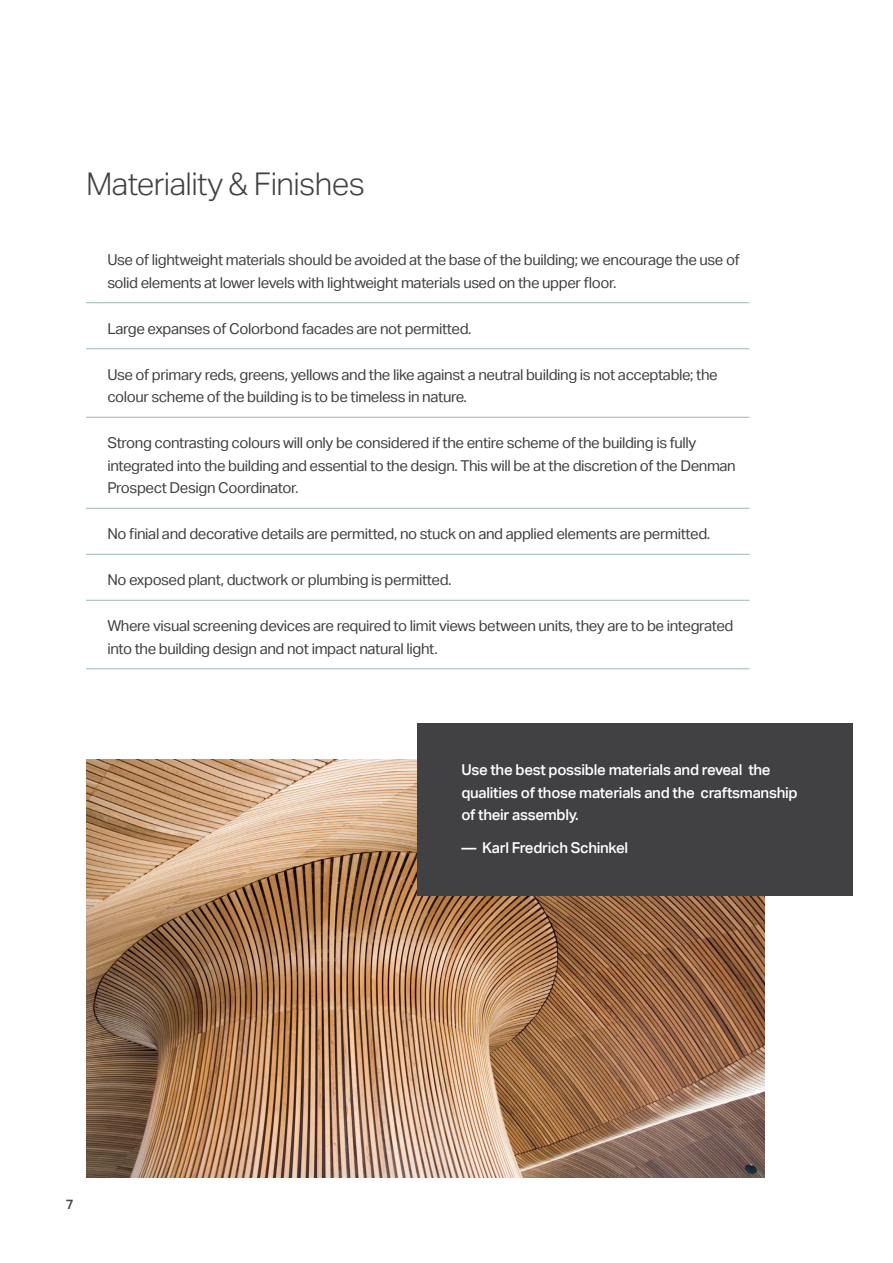
<style>
.page{position:relative;width:893px;height:1263px;background:#fff}
.page>*{position:absolute;margin:0;border:0;box-sizing:border-box;transform-origin:0 0}
.t1{font:300 31.5px "Aktiv Grotesk";letter-spacing:-.02em;color:#414042}
.t2{font:15px/22.5px "Aktiv Grotesk";letter-spacing:-.025em;color:#414042}
.t3{font:500 15px/22.5px "Aktiv Grotesk";letter-spacing:-.02em;color:#fff}
.t4{font:500 13.5px "Aktiv Grotesk";color:#414042}
</style>
<div class="page">
<img style="left:86px;top:759px;width:679px;height:419px">
<hr style="left:86px;top:302px;width:663px;height:1px;background:#9db7b4">
<hr style="left:86px;top:348px;width:663px;height:1px;background:#9db7b4">
<hr style="left:86px;top:417px;width:663px;height:1px;background:#9db7b4">
<hr style="left:86px;top:508px;width:663px;height:1px;background:#9db7b4">
<hr style="left:86px;top:554px;width:663px;height:1px;background:#9db7b4">
<hr style="left:86px;top:600px;width:663px;height:1px;background:#9db7b4">
<hr style="left:86px;top:668px;width:663px;height:1px;background:#9db7b4">
<div style="left:417px;top:723px;width:436px;height:172px;background:#414042"></div>
<h1 class="t1" style="left:86px;top:165px;width:280px">Materiality &amp; Finishes</h1>
<p class="t2" style="left:107px;top:249px;width:634px">Use of lightweight materials should be avoided at the base of the building; we encourage the use of solid elements at lower levels with lightweight materials used on the upper floor.</p>
<p class="t2" style="left:107px;top:317px;width:366px">Large expanses of Colorbond facades are not permitted.</p>
<p class="t2" style="left:107px;top:363px;width:612px">Use of primary reds, greens, yellows and the like against a neutral building is not acceptable; the colour scheme of the building is to be timeless in nature.</p>
<p class="t2" style="left:107px;top:432px;width:630px">Strong contrasting colours will only be considered if the entire scheme of the building is fully integrated into the building and essential to the design. This will be at the discretion of the Denman<br>Prospect Design Coordinator.</p>
<p class="t2" style="left:107px;top:523px;width:604px">No finial and decorative details are permitted, no stuck on and applied elements are permitted.</p>
<p class="t2" style="left:107px;top:569px;width:346px">No exposed plant, ductwork or plumbing is permitted.</p>
<p class="t2" style="left:107px;top:615px;width:628px">Where visual screening devices are required to limit views between units, they are to be integrated into the building design and not impact natural light.</p>
<p class="t3" style="left:461px;top:758px;width:338px">Use the best possible materials and reveal the qualities of those materials and the craftsmanship of their assembly.</p>
<p class="t3" style="left:461px;top:836px;width:168px">— Karl Fredrich Schinkel</p>
<p class="t4" style="left:66px;top:1196px;width:9px">7</p>
</div>
